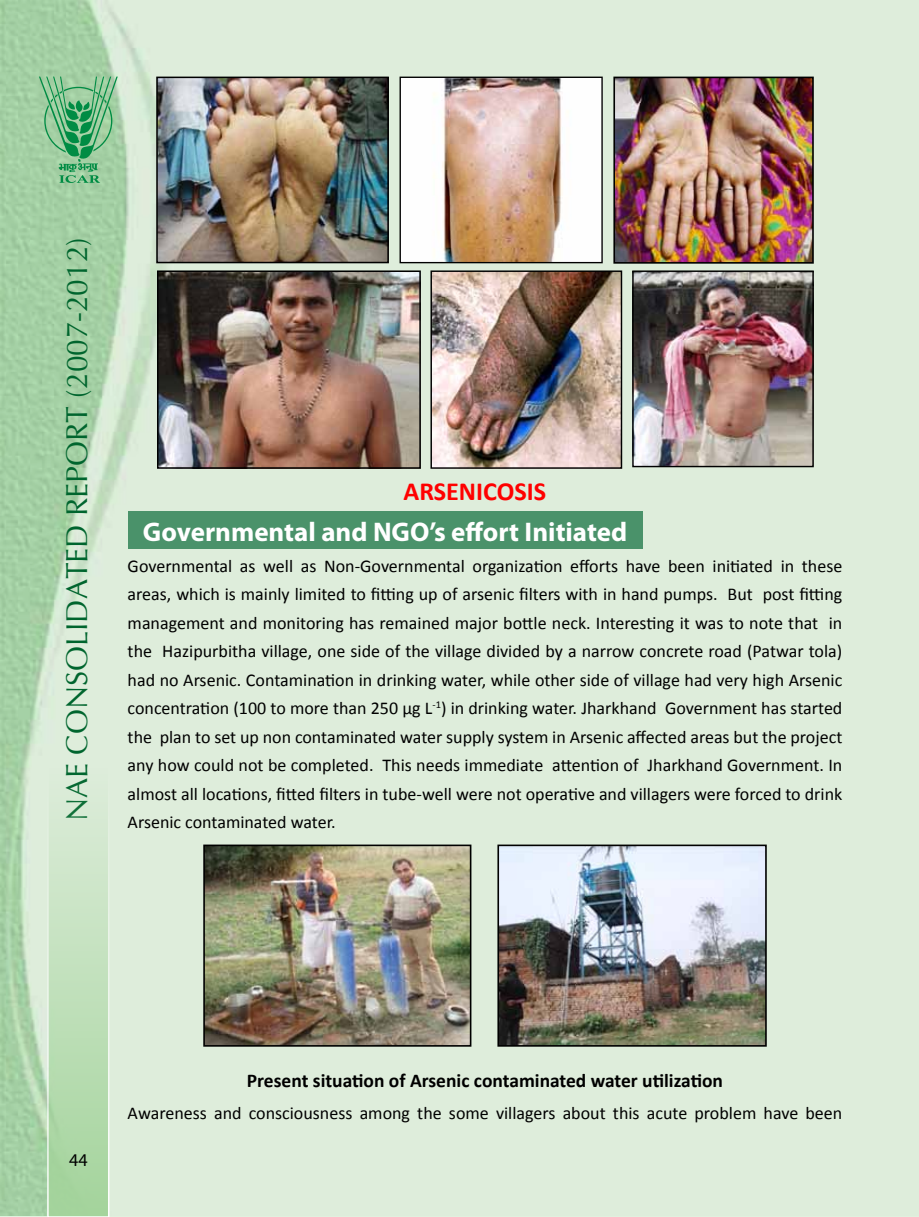
<style>
.page{position:relative;width:919px;height:1217px;background:#fff}
.page>*{position:absolute;margin:0;border:0;box-sizing:border-box;transform-origin:0 0}
.t1{font:30px "Optima";color:#00652e}
.t2{font:700 27px "Myriad Pro";color:#fff}
.t3{font:700 26.1px "Calibri";color:#f00}
.t4{font:700 19.5px "Calibri";color:#000}
.t5{font:18px/28.5px "Calibri";color:#000;text-align:justify}
.t6{font:18px "Myriad Pro";color:#000}
</style>
<div class="page">
<img style="left:1px;top:0;width:916px;height:1214px">
<svg style="left:39px;top:77px;width:79px;height:106px;background:#7bbe8c"></svg>
<div style="left:47px;top:766px;width:62px;height:450px;background:linear-gradient(to bottom,#deeddb,#a3d39b);border:2px solid #fff"></div>
<img style="left:159px;top:80px;width:227px;height:180px">
<div style="left:156px;top:77px;width:233px;height:186px;border:2px solid #000"></div>
<img style="left:401px;top:79px;width:199px;height:182px">
<div style="left:399px;top:77px;width:203px;height:186px;border:1px solid #000"></div>
<img style="left:616px;top:80px;width:194px;height:180px">
<div style="left:613px;top:77px;width:200px;height:186px;border:2px solid #000"></div>
<img style="left:160px;top:273px;width:258px;height:192px">
<div style="left:157px;top:270px;width:264px;height:198px;border:2px solid #000"></div>
<img style="left:432px;top:272px;width:188px;height:194px">
<div style="left:430px;top:270px;width:192px;height:198px;border:1px solid #000"></div>
<img style="left:634px;top:272px;width:177px;height:193px">
<div style="left:632px;top:270px;width:181px;height:197px;border:1px solid #000"></div>
<div style="left:128px;top:511px;width:514px;height:38px;background:#4a926a"></div>
<img style="left:206px;top:847px;width:262px;height:196px">
<div style="left:203px;top:844px;width:268px;height:202px;border:2px solid #000"></div>
<img style="left:500px;top:847px;width:263px;height:196px">
<div style="left:497px;top:844px;width:269px;height:202px;border:2px solid #000"></div>
<h1 class="t1" style="left:58px;top:821px;width:585px;rotate:-90deg">NAE CONSOLIDATED REPORT (2007-2012)</h1>
<h3 class="t3" style="left:403px;top:474px;width:144px">ARSENICOSIS</h3>
<h2 class="t2" style="left:143px;top:513px;width:485px">Governmental and NGO’s effort Initiated</h2>
<p class="t5" style="left:128px;top:551px;width:716px">Governmental as well as Non-Governmental organization efforts have been initiated in these areas, which is mainly limited to fitting up of arsenic filters with in hand pumps. But post fitting management and monitoring has remained major bottle neck. Interesting it was to note that in the Hazipurbitha village, one side of the village divided by a narrow concrete road (Patwar tola) had no Arsenic. Contamination in drinking water, while other side of village had very high Arsenic concentration (100 to more than 250 µg L<sup>-1</sup>) in drinking water. Jharkhand Government has started the plan to set up non contaminated water supply system in Arsenic affected areas but the project any how could not be completed. This needs immediate attention of Jharkhand Government. In almost all locations, fitted filters in tube-well were not operative and villagers were forced to drink Arsenic contaminated water.</p>
<p class="t6" style="left:69px;top:1148px;width:20px">44</p>
<p class="t4" style="left:247px;top:1068px;width:477px">Present situation of Arsenic contaminated water utilization</p>
<p class="t5" style="left:128px;top:1098px;width:716px">Awareness and consciousness among the some villagers about this acute problem have been</p>
</div>
